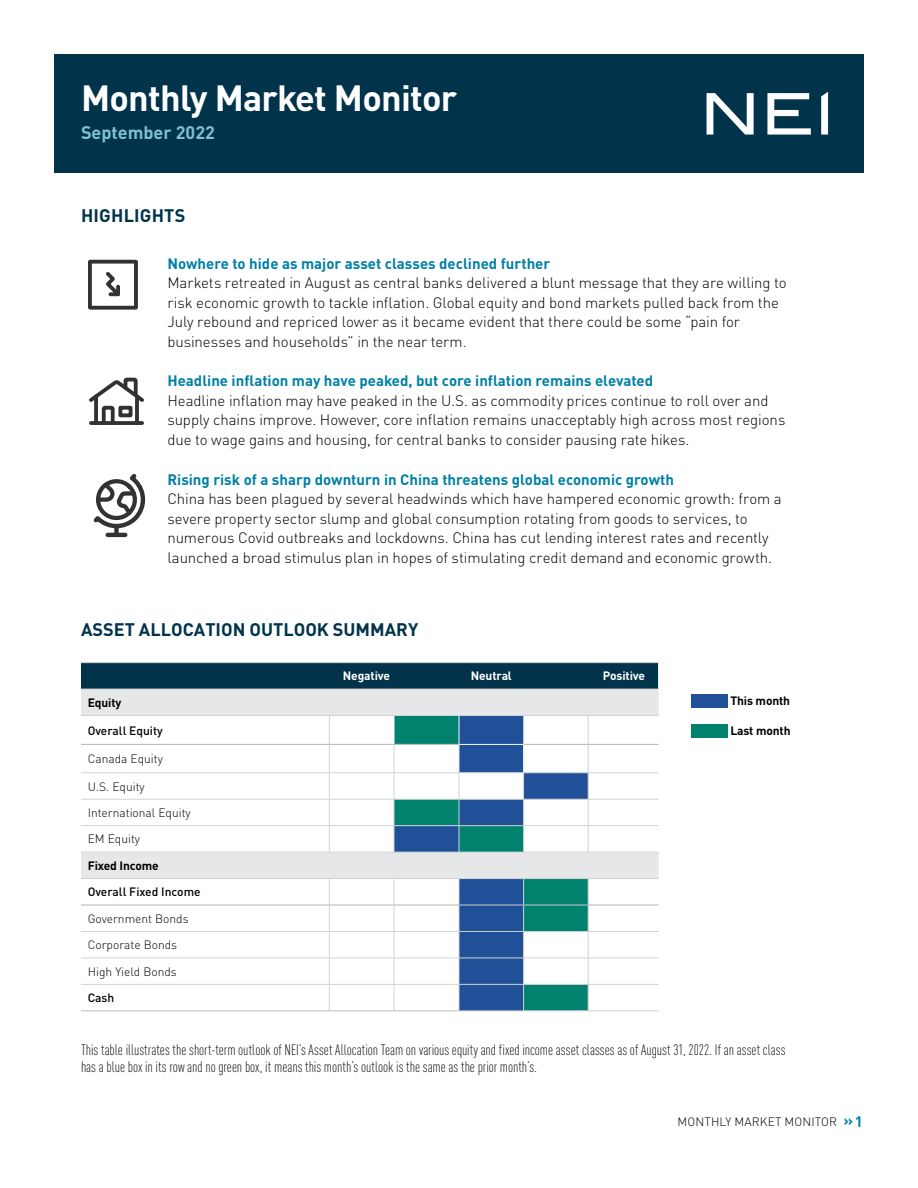
<style>
.page{position:relative;width:918px;height:1188px;background:#fff}
.page>*{position:absolute;margin:0;border:0;box-sizing:border-box;transform-origin:0 0}
.Heading_1{font:700 36px "DIN Pro";letter-spacing:-.02em;color:#fff}
.Subhead_1{font:700 18px "DIN Pro";color:#01344b}
.Heading_2{font:700 18px "DIN Pro";color:#80c0d2}
.Body{font:300 15px/19.5px "DIN Pro";letter-spacing:-.005em;color:#000}
.Source{font:300 condensed 15px/16.5px "DIN Pro";color:#000}
.Subhead_2{font:700 15px "DIN Pro";color:#0080a6}
.Table_-_Body{font:300 12px "DIN Pro";color:#000}
.Table_-_Body_Bold{font:700 12px "DIN Pro";letter-spacing:-.01em;color:#000}
.Table_-_Body-2{font:500 12px "DIN Pro";color:#000}
.Table_header{font:700 12px "DIN Pro";letter-spacing:-.01em;color:#fff}
.s1{font-weight:700;font-size:15px;color:#0080a6}
</style>
<div class="page">
<div style="left:54px;top:54px;width:810px;height:118px;background:#01344b"></div>
<svg style="left:89px;top:377px;width:55px;height:48px"></svg>
<hr style="left:108px;top:533px;width:17px;height:4px;background:#323232">
<div style="left:114px;top:526px;width:5px;height:9px;background:#323232"></div>
<svg style="left:93px;top:474px;width:53px;height:55px"></svg>
<svg style="left:106px;top:272px;width:14px;height:25px"></svg>
<div style="left:88px;top:260px;width:50px;height:50px;border:4px solid #323232"></div>
<svg style="left:821px;top:92px;width:7px;height:43px"></svg>
<svg style="left:707px;top:93px;width:47px;height:42px"></svg>
<svg style="left:767px;top:93px;width:44px;height:42px"></svg>
<svg style="left:81px;top:690px;width:578px;height:188px"></svg>
<svg style="left:81px;top:663px;width:578px;height:26px;background:#05374e"></svg>
<hr style="left:81px;top:662px;width:248px;height:1px;background:#d1d3d4">
<hr style="left:329px;top:662px;width:65px;height:1px;background:#d1d3d4">
<hr style="left:394px;top:662px;width:65px;height:1px;background:#d1d3d4">
<hr style="left:459px;top:662px;width:65px;height:1px;background:#d1d3d4">
<hr style="left:524px;top:662px;width:64px;height:1px;background:#d1d3d4">
<hr style="left:588px;top:662px;width:71px;height:1px;background:#d1d3d4">
<hr style="left:81px;top:689px;width:248px;height:1px;background:#d1d3d4">
<hr style="left:329px;top:689px;width:65px;height:1px;background:#d1d3d4">
<hr style="left:394px;top:689px;width:65px;height:1px;background:#d1d3d4">
<hr style="left:459px;top:689px;width:65px;height:1px;background:#d1d3d4">
<hr style="left:524px;top:689px;width:64px;height:1px;background:#d1d3d4">
<hr style="left:588px;top:689px;width:71px;height:1px;background:#d1d3d4">
<hr style="left:81px;top:773px;width:248px;height:1px;background:#d1d3d4">
<hr style="left:588px;top:773px;width:71px;height:1px;background:#d1d3d4">
<hr style="left:81px;top:799px;width:248px;height:1px;background:#d1d3d4">
<hr style="left:588px;top:799px;width:71px;height:1px;background:#d1d3d4">
<hr style="left:81px;top:825px;width:248px;height:1px;background:#d1d3d4">
<hr style="left:588px;top:825px;width:71px;height:1px;background:#d1d3d4">
<hr style="left:81px;top:852px;width:248px;height:1px;background:#d1d3d4">
<hr style="left:329px;top:852px;width:65px;height:1px;background:#d1d3d4">
<hr style="left:81px;top:878px;width:248px;height:1px;background:#d1d3d4">
<hr style="left:81px;top:931px;width:248px;height:1px;background:#d1d3d4">
<hr style="left:588px;top:931px;width:71px;height:1px;background:#d1d3d4">
<hr style="left:81px;top:958px;width:248px;height:1px;background:#d1d3d4">
<hr style="left:588px;top:958px;width:71px;height:1px;background:#d1d3d4">
<hr style="left:329px;top:799px;width:65px;height:1px;background:#d1d3d4">
<hr style="left:329px;top:825px;width:65px;height:1px;background:#d1d3d4">
<svg style="left:329px;top:716px;width:1px;height:136px"></svg>
<svg style="left:329px;top:879px;width:1px;height:132px"></svg>
<hr style="left:329px;top:773px;width:65px;height:1px;background:#d1d3d4">
<hr style="left:329px;top:878px;width:65px;height:1px;background:#d1d3d4">
<hr style="left:329px;top:931px;width:65px;height:1px;background:#d1d3d4">
<hr style="left:329px;top:958px;width:65px;height:1px;background:#d1d3d4">
<hr style="left:588px;top:852px;width:71px;height:1px;background:#d1d3d4">
<hr style="left:588px;top:878px;width:71px;height:1px;background:#d1d3d4">
<hr style="left:81px;top:715px;width:248px;height:1px;background:#ccd6db">
<hr style="left:329px;top:715px;width:65px;height:1px;background:#ccd6db">
<hr style="left:394px;top:715px;width:65px;height:1px;background:#ccd6db">
<hr style="left:459px;top:715px;width:65px;height:1px;background:#ccd6db">
<hr style="left:524px;top:715px;width:64px;height:1px;background:#ccd6db">
<hr style="left:588px;top:715px;width:71px;height:1px;background:#ccd6db">
<hr style="left:81px;top:744px;width:248px;height:1px;background:#bcbec0">
<hr style="left:329px;top:744px;width:65px;height:1px;background:#bcbec0">
<hr style="left:588px;top:744px;width:71px;height:1px;background:#bcbec0">
<hr style="left:81px;top:904px;width:248px;height:2px;background:#bcbec0">
<hr style="left:329px;top:904px;width:65px;height:2px;background:#bcbec0">
<hr style="left:588px;top:904px;width:71px;height:2px;background:#bcbec0">
<svg style="left:394px;top:716px;width:195px;height:295px"></svg>
<hr style="left:459px;top:773px;width:64px;height:1px;background:#e1e2e3">
<hr style="left:81px;top:984px;width:248px;height:1px;background:#d1d3d4">
<hr style="left:329px;top:984px;width:65px;height:1px;background:#d1d3d4">
<hr style="left:394px;top:984px;width:65px;height:1px;background:#d1d3d4">
<hr style="left:459px;top:984px;width:65px;height:1px;background:#d1d3d4">
<hr style="left:524px;top:984px;width:64px;height:1px;background:#d1d3d4">
<hr style="left:588px;top:984px;width:71px;height:1px;background:#d1d3d4">
<hr style="left:81px;top:1011px;width:248px;height:1px;background:#bcbec0">
<hr style="left:329px;top:1011px;width:65px;height:1px;background:#bcbec0">
<hr style="left:394px;top:1011px;width:65px;height:1px;background:#bcbec0">
<hr style="left:459px;top:1011px;width:64px;height:1px;background:#bcbec0">
<hr style="left:523px;top:1011px;width:65px;height:1px;background:#d1d3d4">
<hr style="left:588px;top:1011px;width:71px;height:1px;background:#d1d3d4">
<div style="left:691px;top:694px;width:37px;height:14px;background:#205098"></div>
<div style="left:691px;top:724px;width:37px;height:14px;background:#00826e"></div>
<h1 class="Heading_1" style="left:81px;top:70px;width:378px">Monthly Market Monitor</h1>
<h2 class="Heading_2" style="left:81px;top:118px;width:135px">September 2022</h2>
<h2 class="Subhead_1" style="left:81px;top:202px;width:106px">HIGHLIGHTS</h2>
<h3 class="Subhead_2" style="left:167px;top:252px;width:384px">Nowhere to hide as major asset classes declined further</h3>
<p class="Body" style="left:167px;top:272px;width:621px">Markets retreated in August as central banks delivered a blunt message that they are willing to risk economic growth to tackle inflation. Global equity and bond markets pulled back from the July rebound and repriced lower as it became evident that there could be some “pain for businesses and households” in the near term.</p>
<h3 class="Subhead_2" style="left:167px;top:369px;width:487px">Headline inflation may have peaked, but core inflation remains elevated</h3>
<p class="Body" style="left:167px;top:390px;width:620px">Headline inflation may have peaked in the U.S. as commodity prices continue to roll over and supply chains improve. However, core inflation remains unacceptably high across most regions due to wage gains and housing, for central banks to consider pausing rate hikes.</p>
<h3 class="Subhead_2" style="left:167px;top:468px;width:508px">Rising risk of a sharp downturn in China threatens global economic growth</h3>
<p class="Body" style="left:167px;top:488px;width:616px">China has been plagued by several headwinds which have hampered economic growth: from a severe property sector slump and global consumption rotating from goods to services, to numerous Covid outbreaks and lockdowns. China has cut lending interest rates and recently launched a broad stimulus plan in hopes of stimulating credit demand and economic growth.</p>
<h2 class="Subhead_1" style="left:81px;top:616px;width:339px">ASSET ALLOCATION OUTLOOK SUMMARY</h2>
<h3 class="Table_header" style="left:343px;top:667px;width:49px">Negative</h3>
<h3 class="Table_header" style="left:471px;top:667px;width:43px">Neutral</h3>
<h3 class="Table_header" style="left:603px;top:667px;width:44px">Positive</h3>
<p class="Table_-_Body_Bold" style="left:88px;top:693px;width:35px">Equity</p>
<p class="Table_-_Body-2" style="left:88px;top:721px;width:77px">Overall Equity</p>
<p class="Table_-_Body" style="left:88px;top:750px;width:77px">Canada Equity</p>
<p class="Table_-_Body" style="left:88px;top:777px;width:58px">U.S. Equity</p>
<p class="Table_-_Body" style="left:88px;top:804px;width:104px">International Equity</p>
<p class="Table_-_Body" style="left:88px;top:830px;width:54px">EM Equity</p>
<p class="Table_-_Body_Bold" style="left:88px;top:856px;width:73px">Fixed Income</p>
<p class="Table_-_Body-2" style="left:88px;top:883px;width:115px">Overall Fixed Income</p>
<p class="Table_-_Body" style="left:88px;top:909px;width:102px">Government Bonds</p>
<p class="Table_-_Body" style="left:88px;top:936px;width:91px">Corporate Bonds</p>
<p class="Table_-_Body" style="left:88px;top:962px;width:91px">High Yield Bonds</p>
<p class="Table_-_Body-2" style="left:88px;top:989px;width:28px">Cash</p>
<p class="Table_-_Body_Bold" style="left:730px;top:691px;width:61px">This month</p>
<p class="Table_-_Body_Bold" style="left:730px;top:721px;width:62px">Last month</p>
<p class="Source" style="left:81px;top:1041px;width:706px">This table illustrates the short-term outlook of NEI’s Asset Allocation Team on various equity and fixed income asset classes as of August 31, 2022. If an asset class has a blue box in its row and no green box, it means this month’s outlook is the same as the prior month’s.</p>
<p class="Table_-_Body" style="left:678px;top:1113px;width:187px">MONTHLY MARKET MONITOR <span class="s1">»1</span></p>
</div>
